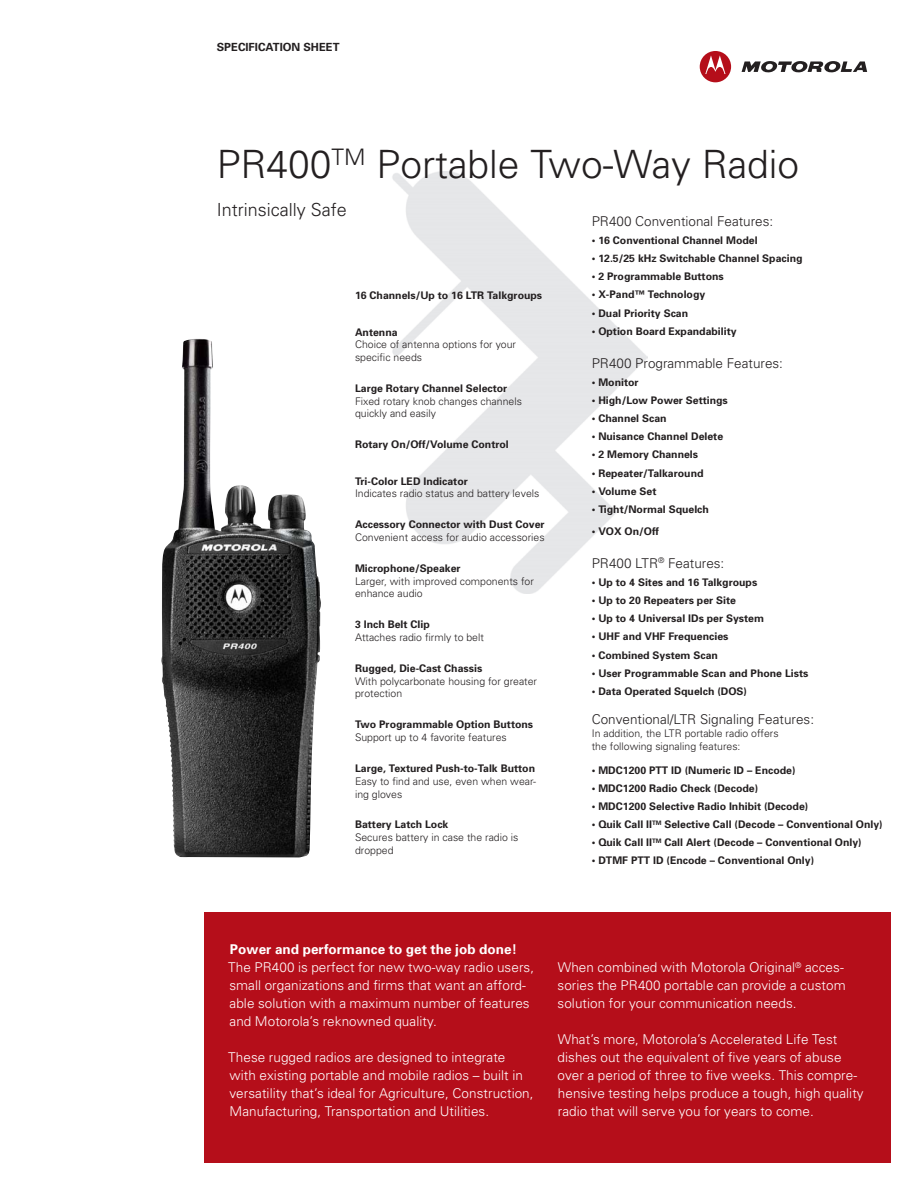
<style>
.page{position:relative;width:918px;height:1188px;background:#fff}
.page>*{position:absolute;margin:0;border:0;box-sizing:border-box;transform-origin:0 0}
.t1{font:300 39px "Univers";color:#231f20}
.t2{font:300 18px "Univers";color:#231f20}
.t3{font:300 13.5px/18px "Univers";letter-spacing:.005em;color:#fff}
.t4{font:300 13.5px "Univers";color:#231f20}
.t5{font:700 13.5px "Univers";letter-spacing:.005em;color:#fff}
.t6{font:700 11.25px "Univers";color:#231f20}
.t7{font:700 10.5px "Univers";color:#231f20}
.t8{font:300 10.5px/12.8px "Univers";color:#231f20}
</style>
<div class="page">
<img style="left:392px;top:171px;width:255px;height:423px">
<div style="left:204px;top:912px;width:687px;height:250px;background:#b50e1a"></div>
<svg style="left:700px;top:51px;width:31px;height:31px"></svg>
<svg style="left:742px;top:61px;width:125px;height:12px"></svg>
<img style="left:161px;top:340px;width:160px;height:517px">
<p class="t6" style="left:217px;top:40px;width:15px">Specification</p>
<p class="t6" style="left:303px;top:40px;width:9px">sheet</p>
<h1 class="t1" style="left:217px;top:140px;width:584px">PR400<sup>TM</sup> Portable Two-Way Radio</h1>
<h2 class="t2" style="left:217px;top:199px;width:131px">Intrinsically Safe</h2>
<p class="t4" style="left:592px;top:213px;width:183px">PR400 Conventional Features:</p>
<p class="t7" style="left:592px;top:233px;width:167px">• 16 Conventional Channel Model</p>
<p class="t7" style="left:592px;top:252px;width:212px">• 12.5/25 kHz Switchable Channel Spacing</p>
<p class="t7" style="left:592px;top:270px;width:134px">• 2 Programmable Buttons</p>
<p class="t7" style="left:592px;top:288px;width:115px">• X-Pand™ Technology</p>
<p class="t7" style="left:592px;top:306px;width:98px">• Dual Priority Scan</p>
<p class="t7" style="left:592px;top:324px;width:146px">• Option Board Expandability</p>
<p class="t4" style="left:592px;top:355px;width:193px">PR400 Programmable Features:</p>
<p class="t7" style="left:592px;top:375px;width:48px">• Monitor</p>
<p class="t7" style="left:592px;top:394px;width:138px">• High/Low Power Settings</p>
<p class="t7" style="left:592px;top:412px;width:76px">• Channel Scan</p>
<p class="t7" style="left:592px;top:430px;width:133px">• Nuisance Channel Delete</p>
<p class="t7" style="left:592px;top:448px;width:108px">• 2 Memory Channels</p>
<p class="t7" style="left:592px;top:466px;width:113px">• Repeater/Talkaround</p>
<p class="t7" style="left:592px;top:484px;width:66px">• Volume Set</p>
<p class="t7" style="left:592px;top:502px;width:119px">• Tight/Normal Squelch</p>
<p class="t7" style="left:592px;top:524px;width:69px">• VOX On/Off</p>
<p class="t4" style="left:592px;top:555px;width:134px">PR400 LTR<sup>®</sup> Features:</p>
<p class="t7" style="left:592px;top:575px;width:167px">• Up to 4 Sites and 16 Talkgroups</p>
<p class="t7" style="left:592px;top:594px;width:146px">• Up to 20 Repeaters per Site</p>
<p class="t7" style="left:592px;top:612px;width:174px">• Up to 4 Universal IDs per System</p>
<p class="t7" style="left:592px;top:630px;width:138px">• UHF and VHF Frequencies</p>
<p class="t7" style="left:592px;top:648px;width:128px">• Combined System Scan</p>
<p class="t7" style="left:592px;top:666px;width:218px">• User Programmable Scan and Phone Lists</p>
<p class="t7" style="left:592px;top:684px;width:157px">• Data Operated Squelch (DOS)</p>
<p class="t4" style="left:592px;top:711px;width:224px">Conventional/LTR Signaling Features:</p>
<p class="t8" style="left:592px;top:726px;width:188px">In addition, the LTR portable radio offers the following signaling features:</p>
<p class="t7" style="left:592px;top:763px;width:205px">• MDC1200 PTT ID (Numeric ID – Encode)</p>
<p class="t7" style="left:592px;top:781px;width:168px">• MDC1200 Radio Check (Decode)</p>
<p class="t7" style="left:592px;top:800px;width:218px">• MDC1200 Selective Radio Inhibit (Decode)</p>
<p class="t7" style="left:592px;top:818px;width:292px">• Quik Call II<sup>TM</sup> Selective Call (Decode – Conventional Only)</p>
<p class="t7" style="left:592px;top:836px;width:272px">• Quik Call II<sup>TM</sup> Call Alert (Decode – Conventional Only)</p>
<p class="t7" style="left:592px;top:854px;width:224px">• DTMF PTT ID (Encode – Conventional Only)</p>
<p class="t7" style="left:355px;top:289px;width:189px">16 Channels/Up to 16 LTR Talkgroups</p>
<p class="t7" style="left:355px;top:325px;width:44px">Antenna</p>
<p class="t8" style="left:355px;top:338px;width:163px">Choice of antenna options for your specific needs</p>
<p class="t7" style="left:355px;top:381px;width:154px">Large Rotary Channel Selector</p>
<p class="t8" style="left:355px;top:394px;width:168px">Fixed rotary knob changes channels quickly and easily</p>
<p class="t7" style="left:355px;top:438px;width:155px">Rotary On/Off/Volume Control</p>
<p class="t7" style="left:355px;top:474px;width:114px">Tri-Color LED Indicator</p>
<p class="t8" style="left:355px;top:487px;width:186px">Indicates radio status and battery levels</p>
<p class="t7" style="left:355px;top:518px;width:191px">Accessory Connector with Dust Cover</p>
<p class="t8" style="left:355px;top:531px;width:191px">Convenient access for audio accessories</p>
<p class="t7" style="left:355px;top:561px;width:107px">Microphone/Speaker</p>
<p class="t8" style="left:355px;top:574px;width:180px">Larger, with improved components for enhance audio</p>
<p class="t7" style="left:355px;top:618px;width:76px">3 Inch Belt Clip</p>
<p class="t8" style="left:355px;top:631px;width:130px">Attaches radio firmly to belt</p>
<p class="t7" style="left:355px;top:662px;width:129px">Rugged, Die-Cast Chassis</p>
<p class="t8" style="left:355px;top:674px;width:184px">With polycarbonate housing for greater protection</p>
<p class="t7" style="left:355px;top:718px;width:180px">Two Programmable Option Buttons</p>
<p class="t8" style="left:355px;top:731px;width:153px">Support up to 4 favorite features</p>
<p class="t7" style="left:355px;top:762px;width:182px">Large, Textured Push-to-Talk Button</p>
<p class="t8" style="left:355px;top:774px;width:183px">Easy to find and use, even when wear&shy;ing gloves</p>
<p class="t7" style="left:355px;top:818px;width:95px">Battery Latch Lock</p>
<p class="t8" style="left:355px;top:831px;width:165px">Secures battery in case the radio is dropped</p>
<p class="t5" style="left:230px;top:941px;width:289px">Power and performance to get the job done!</p>
<p class="t3" style="left:228px;top:958px;width:307px">The PR400 is perfect for new two-way radio users, small organizations and firms that want an afford&shy;able solution with a maximum number of features and Motorola’s reknowned quality.</p>
<p class="t3" style="left:228px;top:1048px;width:307px">These rugged radios are designed to integrate with existing portable and mobile radios – built in versatility that’s ideal for Agriculture, Construction, Manufacturing, Transportation and Utilities.</p>
<p class="t3" style="left:558px;top:958px;width:290px">When combined with Motorola Original<sup>®</sup> acces&shy;sories the PR400 portable can provide a custom solution for your communication needs.</p>
<p class="t3" style="left:558px;top:1030px;width:308px">What’s more, Motorola’s Accelerated Life Test dishes out the equivalent of five years of abuse over a period of three to five weeks. This compre&shy;hensive testing helps produce a tough, high quality radio that will serve you for years to come.</p>
</div>
